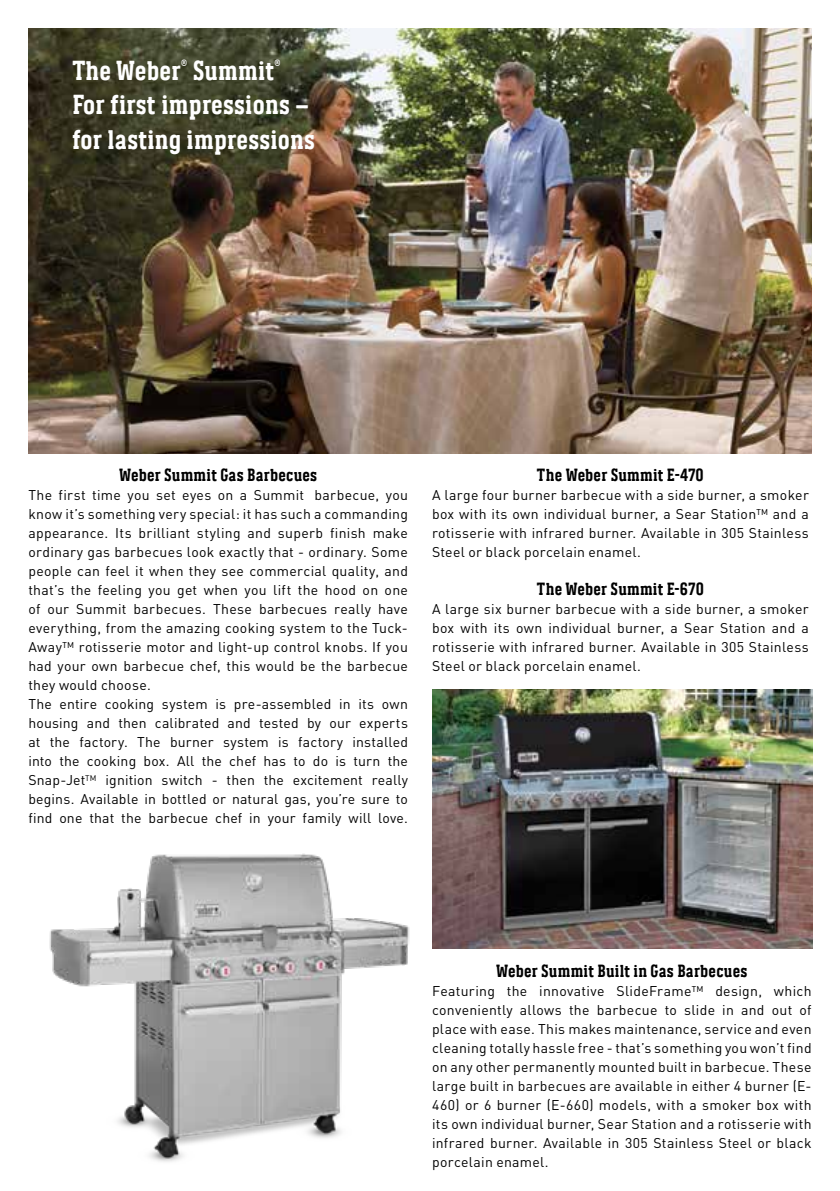
<style>
.page{position:relative;width:840px;height:1191px;background:#fff}
.page>*{position:absolute;margin:0;border:0;box-sizing:border-box;transform-origin:0 0}
.t1{font:700 28px/34.2px "Weber Serif";letter-spacing:.01em;color:#fff}
.t2{font:700 18px "Weber Serif";letter-spacing:.015em;color:#000}
.t3{font:14px/19px "DIN Pro";letter-spacing:.02em;color:#000;text-align:justify}
</style>
<div class="page">
<img style="left:28px;top:28px;width:783px;height:426px">
<img style="left:49px;top:853px;width:386px;height:309px">
<img style="left:432px;top:689px;width:379px;height:259px">
<h1 class="t1" style="left:72px;top:54px;width:244px">The Weber<sup>®</sup> Summit<sup>®<br></sup>For first impressions – for lasting impressions</h1>
<p class="t2" style="left:119px;top:465px;width:199px">Weber Summit Gas Barbecues</p>
<p class="t3" style="left:28px;top:485px;width:381px;text-align:left">The first time you set eyes on a Summit barbecue, you know it’s something very special: it has such a commanding appearance. Its brilliant styling and superb finish make ordinary gas barbecues look exactly that - ordinary. Some people can feel it when they see commercial quality, and that’s the feeling you get when you lift the hood on one of our Summit barbecues. These barbecues really have everything, from the amazing cooking system to the Tuck-Away™ rotisserie motor and light-up control knobs. If you had your own barbecue chef, this would be the barbecue they would choose.<br>The entire cooking system is pre-assembled in its own housing and then calibrated and tested by our experts at the factory. The burner system is factory installed into the cooking box. All the chef has to do is turn the Snap-Jet<sup>TM</sup> ignition switch - then the excitement really begins. Available in bottled or natural gas, you’re sure to find one that the barbecue chef in your family will love.</p>
<p class="t2" style="left:536px;top:464px;width:168px">The Weber Summit E-470</p>
<p class="t3" style="left:432px;top:484px;width:378px">A large four burner barbecue with a side burner, a smoker box with its own individual burner, a Sear Station™ and a rotisserie with infrared burner. Available in 305 Stainless Steel or black porcelain enamel.</p>
<p class="t2" style="left:536px;top:578px;width:168px">The Weber Summit E-670</p>
<p class="t3" style="left:432px;top:598px;width:378px">A large six burner barbecue with a side burner, a smoker box with its own individual burner, a Sear Station and a rotisserie with infrared burner. Available in 305 Stainless Steel or black porcelain enamel.</p>
<p class="t2" style="left:496px;top:960px;width:252px">Weber Summit Built in Gas Barbecues</p>
<p class="t3" style="left:432px;top:980px;width:381px">Featuring the innovative SlideFrame™ design, which conveniently allows the barbecue to slide in and out of place with ease. This makes maintenance, service and even cleaning totally hassle free - that’s something you won’t find on any other permanently mounted built in barbecue. These large built in barbecues are available in either 4 burner (E-460) or 6 burner (E-660) models, with a smoker box with its own individual burner, Sear Station and a rotisserie with infrared burner. Available in 305 Stainless Steel or black porcelain enamel.</p>
</div>
